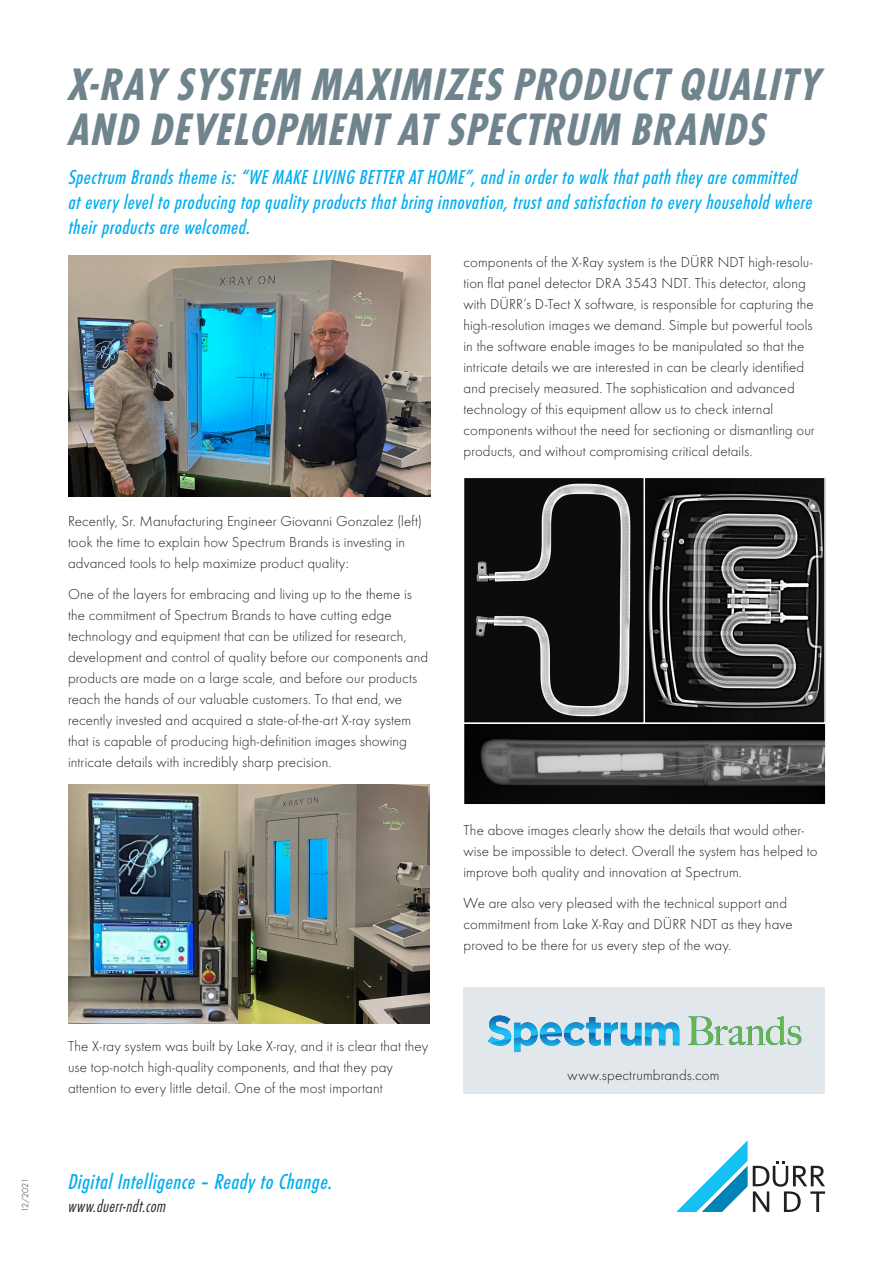
<style>
.page{position:relative;width:893px;height:1263px;background:#fff}
.page>*{position:absolute;margin:0;border:0;box-sizing:border-box;transform-origin:0 0}
.t1{font:italic 700 47.25px/45px "Futura Con TOT";letter-spacing:.025em;color:#70848e}
.t2{font:italic 500 22.5px "Futura Con TOT";letter-spacing:.025em;color:#00aeef}
.Highlight{font:italic 500 21px/25.2px "Futura Con TOT";letter-spacing:.03em;color:#00aeef}
.t3{font:italic 300 18px "Futura Con TOT";color:#231f20}
.Copy{font:300 15px/21px "Futura TOT";letter-spacing:.005em;color:#231f20}
.t4{font:300 9px "Futura TOT";letter-spacing:-.02em;color:#231f20}
</style>
<div class="page">
<svg style="left:676px;top:1140px;width:149px;height:72px"></svg>
<img style="left:68px;top:255px;width:362px;height:241px">
<div style="left:463px;top:988px;width:361px;height:106px;background:#e1e7ea"></div>
<svg style="left:688px;top:1016px;width:113px;height:29px"></svg>
<svg style="left:488px;top:1015px;width:191px;height:37px"></svg>
<img style="left:466px;top:480px;width:357px;height:322px">
<div style="left:643px;top:477px;width:183px;height:247px;border:2px solid #fff"></div>
<div style="left:463px;top:477px;width:182px;height:247px;border:2px solid #fff"></div>
<div style="left:463px;top:722px;width:363px;height:83px;border:2px solid #fff"></div>
<img style="left:68px;top:784px;width:361px;height:240px">
<p class="t4" style="left:20px;top:1212px;width:35px;rotate:-90deg">12/2021</p>
<p class="t1" style="left:68px;top:62px;width:753px">X-RAY SYSTEM MAXIMIZES PRODUCT QUALITY<br>AND DEVELOPMENT AT SPECTRUM BRANDS</p>
<p class="Highlight" style="left:68px;top:164px;width:748px">Spectrum Brands theme is: “WE MAKE LIVING BETTER AT HOME”, and in order to walk that path they are committed at every level to producing top quality products that bring innovation, trust and satisfaction to every household where their products are welcomed.</p>
<p class="Copy" style="left:68px;top:510px;width:355px">Recently, Sr. Manufacturing Engineer Giovanni Gonzalez (left) took the time to explain how Spectrum Brands is investing in advanced tools to help maximize product quality:</p>
<p class="Copy" style="left:68px;top:584px;width:362px">One of the layers for embracing and living up to the theme is the commitment of Spectrum Brands to have cutting edge technology and equipment that can be utilized for research, development and control of quality before our components and products are made on a large scale, and before our products reach the hands of our valuable customers. To that end, we recently invested and acquired a state-of-the-art X-ray system that is capable of producing high-definition images showing intricate details with incredibly sharp precision.</p>
<p class="Copy" style="left:68px;top:1035px;width:362px">The X-ray system was built by Lake X-ray, and it is clear that they use top-notch high-quality components, and that they pay attention to every little detail. One of the most important</p>
<p class="t2" style="left:68px;top:1169px;width:268px">Digital Intelligence – Ready to Change.</p>
<p class="t3" style="left:68px;top:1195px;width:101px">www.duerr-ndt.com</p>
<p class="Copy" style="left:463px;top:252px;width:353px">components of the X-Ray system is the DÜRR NDT high-resolu&shy;tion flat panel detector DRA 3543 NDT. This detector, along with DÜRR’s D-Tect X software, is responsible for capturing the high-resolution images we demand. Simple but powerful tools in the software enable images to be manipulated so that the intricate details we are interested in can be clearly identified and precisely measured. The sophistication and advanced technology of this equipment allow us to check internal components without the need for sectioning or dismantling our products, and without compromising critical details.</p>
<p class="Copy" style="left:463px;top:819px;width:356px">The above images clearly show the details that would other&shy;wise be impossible to detect. Overall the system has helped to improve both quality and innovation at Spectrum.</p>
<p class="Copy" style="left:463px;top:893px;width:331px">We are also very pleased with the technical support and commitment from Lake X-Ray and DÜRR NDT as they have proved to be there for us every step of the way.</p>
<p class="Copy" style="left:568px;top:1064px;width:153px">www.spectrumbrands.com</p>
</div>
